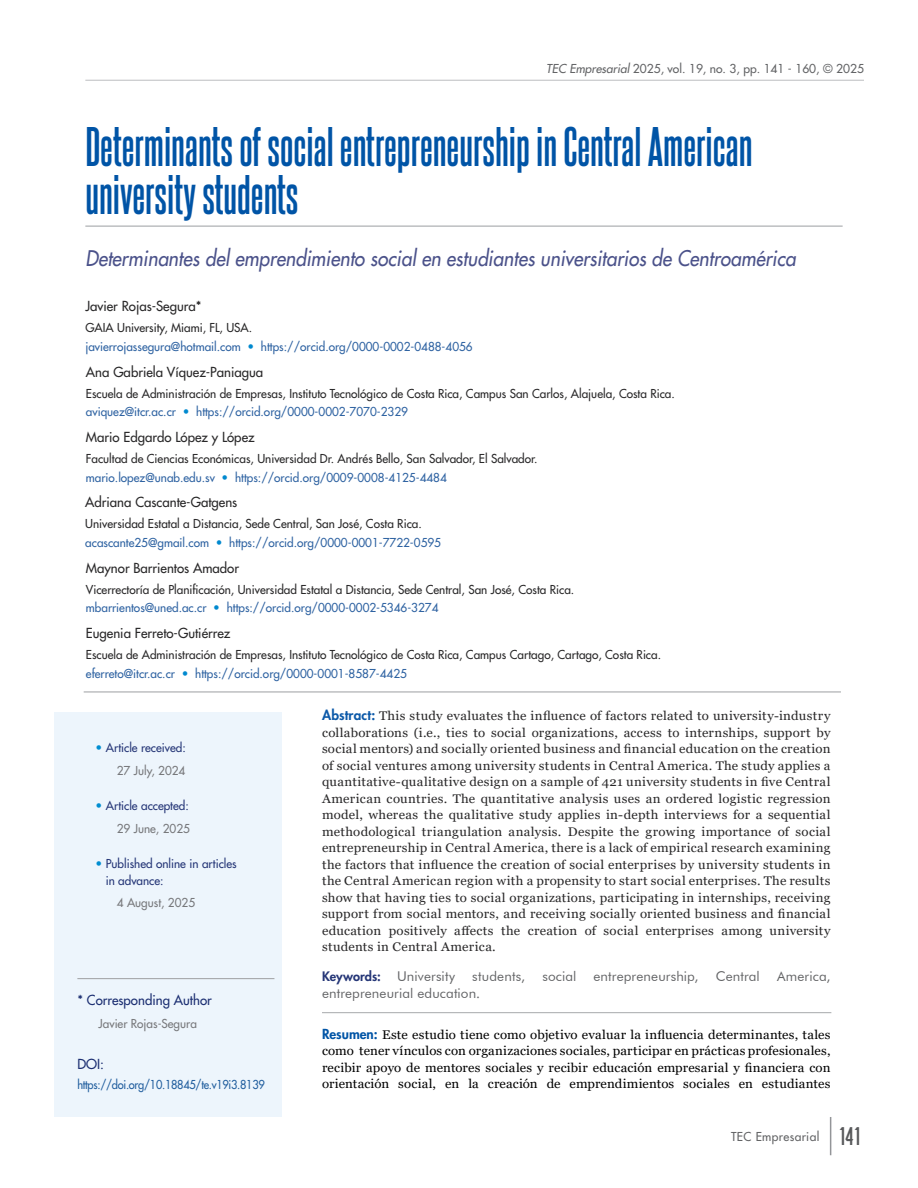
<style>
.page{position:relative;width:918px;height:1188px;background:#fff}
.page>*{position:absolute;margin:0;border:0;box-sizing:border-box;transform-origin:0 0}
.t1{font:700 48px/48px "Steelfish Rg";color:#0054a6;scale:.95 1}
.t2{font:25.5px "Adidas 14";color:#58595b}
.t3{font:italic 21px "Futura";color:#4b528a;scale:.91 1}
.t4{font:500 13.5px "Futura Std";color:#292829}
.t5{font:13.5px "Futura BT";letter-spacing:.01em;color:#636466}
.t6{font:500 13.5px "Futura Std";color:#1c2f72}
.t7{font:12.6px/16.5px "Georgia";letter-spacing:.02em;color:#292829;text-align:justify;scale:1.05 1}
.t8{font:12.6px/16.5px "Georgia";letter-spacing:.01em;color:#000;text-align:justify;scale:1.05 1}
.t9{font:500 12px "Futura Std";color:#292829}
.t10{font:500 12px "Futura Std";color:#2f63a2}
.t11{font:500 12px/22.5px "Futura Std";color:#253677;text-align:right}
.t12{font:500 12px "Futura Std";color:#636466}
.t13{font:500 12px "Futura Std";letter-spacing:-.025em;color:#215e9e;scale:.92 1}
.t14{font:500 12px "Futura Std";color:#77787b}
.t15{font:500 12px "Futura Std";letter-spacing:.03em;color:#636466}
.s1{font-family:"Futura";font-weight:400;font-style:italic}
.s2{color:#0089cf}
.s3{color:#008dd1}
.s4{color:#77787b}
.s5{font-family:"Futura Std";font-weight:800;font-size:13.5px;color:#0d5aa9}
.s6{font-family:"Futura Std";font-weight:800;font-size:12.75px;color:#253677}
.s7{font-family:"Futura Std";font-weight:800;font-size:13.5px;color:#0054a6}
</style>
<div class="page">
<hr style="left:85px;top:80px;width:779px;height:1px;background:#bcbec0">
<hr style="left:830px;top:1117px;width:1px;height:38px;background:#939598">
<div style="left:54px;top:712px;width:227px;height:405px;background:#edf5fc"></div>
<hr style="left:85px;top:226px;width:758px;height:1px;background:#a7a9ac">
<hr style="left:84px;top:691px;width:757px;height:2px;background:#a7a9ac">
<hr style="left:322px;top:1012px;width:509px;height:1px;background:#a7a9ac">
<hr style="left:77px;top:978px;width:197px;height:1px;background:#a7a9ac">
<p class="t12" style="left:546px;top:61px;width:319px"><span class="s1">TEC Empresarial</span> 2025, vol. 19, no. 3, pp. 141 - 160, © 2025</p>
<h1 class="t1" style="left:85px;top:119px;width:704px">Determinants of social entrepreneurship in Central American university students</h1>
<h3 class="t3" style="left:85px;top:245px;width:782px">Determinantes del emprendimiento social en estudiantes universitarios de Centroamérica</h3>
<p class="t4" style="left:85px;top:298px;width:118px">Javier Rojas-Segura*</p>
<p class="t10" style="left:85px;top:339px;width:389px">javierrojassegura@hotmail.com <span class="s2">•</span> https://orcid.org/0000-0002-0488-4056</p>
<p class="t9" style="left:85px;top:320px;width:168px">GAIA University, Miami, FL, USA.</p>
<p class="t4" style="left:86px;top:363px;width:179px">Ana Gabriela Víquez-Paniagua</p>
<p class="t10" style="left:86px;top:404px;width:324px">aviquez@itcr.ac.cr <span class="s2">•</span> https://orcid.org/0000-0002-7070-2329</p>
<p class="t9" style="left:86px;top:386px;width:590px">Escuela de Administración de Empresas, Instituto Tecnológico de Costa Rica, Campus San Carlos, Alajuela, Costa Rica.</p>
<p class="t4" style="left:86px;top:428px;width:170px">Mario Edgardo López y López</p>
<p class="t10" style="left:86px;top:470px;width:362px">mario.lopez@unab.edu.sv <span class="s2">•</span> https://orcid.org/0009-0008-4125-4484</p>
<p class="t9" style="left:86px;top:451px;width:453px">Facultad de Ciencias Económicas, Universidad Dr. Andrés Bello, San Salvador, El Salvador.</p>
<p class="t4" style="left:85px;top:494px;width:154px">Adriana Cascante-Gatgens</p>
<p class="t10" style="left:85px;top:535px;width:357px">acascante25@gmail.com <span class="s2">•</span> https://orcid.org/0000-0001-7722-0595</p>
<p class="t9" style="left:85px;top:516px;width:338px">Universidad Estatal a Distancia, Sede Central, San José, Costa Rica.</p>
<p class="t4" style="left:86px;top:559px;width:155px">Maynor Barrientos Amador</p>
<p class="t10" style="left:86px;top:600px;width:354px">mbarrientos@uned.ac.cr <span class="s2">•</span> https://orcid.org/0000-0002-5346-3274</p>
<p class="t9" style="left:86px;top:582px;width:490px">Vicerrectoría de Planificación, Universidad Estatal a Distancia, Sede Central, San José, Costa Rica.</p>
<p class="t4" style="left:86px;top:625px;width:146px">Eugenia Ferreto-Gutiérrez</p>
<p class="t10" style="left:86px;top:666px;width:323px">eferreto@itcr.ac.cr <span class="s2">•</span> https://orcid.org/0000-0001-8587-4425</p>
<p class="t9" style="left:86px;top:647px;width:577px">Escuela de Administración de Empresas, Instituto Tecnológico de Costa Rica, Campus Cartago, Cartago, Costa Rica.</p>
<p class="t11" style="left:96px;top:737px;width:92px"><span class="s3">•</span> Article received:<br><span class="s4">27 July, 2024</span></p>
<p class="t11" style="left:96px;top:795px;width:96px"><span class="s3">•</span> Article accepted:<br><span class="s4">29 June, 2025</span></p>
<p class="t11" style="left:106px;top:855px;width:133px;line-height:16.5px;text-align:left;text-indent:-10px"><span class="s3">•</span> Published online in articles in advance:</p>
<p class="t14" style="left:117px;top:895px;width:80px">4 August, 2025</p>
<p class="t6" style="left:77px;top:992px;width:136px">* Corresponding Author</p>
<p class="t14" style="left:99px;top:1016px;width:100px">Javier Rojas-Segura</p>
<p class="t6" style="left:77px;top:1056px;width:28px">DOI:</p>
<p class="t13" style="left:77px;top:1077px;width:205px">https://doi.org/10.18845/te.v19i3.8139</p>
<p class="t7" style="left:322px;top:708px;width:486px"><span class="s5">Abstract:</span> This study evaluates the influence of factors related to university-industry collaborations (i.e., ties to social organizations, access to internships, support by social mentors) and socially oriented business and financial education on the creation of social ventures among university students in Central America. The study applies a quantitative-qualitative design on a sample of 421 university students in five Central American countries. The quantitative analysis uses an ordered logistic regression model, whereas the qualitative study applies in-depth interviews for a sequential methodological triangulation analysis. Despite the growing importance of social entrepreneurship in Central America, there is a lack of empirical research examining the factors that influence the creation of social enterprises by university students in the Central American region with a propensity to start social enterprises. The results show that having ties to social organizations, participating in internships, receiving support from social mentors, and receiving socially oriented business and financial education positively affects the creation of social enterprises among university students in Central America.</p>
<p class="t5" style="left:322px;top:968px;width:135px"><span class="s6">Keywords:</span> University</p>
<p class="t5" style="left:472px;top:968px;width:54px">students,</p>
<p class="t5" style="left:542px;top:968px;width:35px">social</p>
<p class="t5" style="left:594px;top:968px;width:107px">entrepreneurship,</p>
<p class="t5" style="left:716px;top:968px;width:46px">Central</p>
<p class="t5" style="left:777px;top:968px;width:55px">America,</p>
<p class="t5" style="left:322px;top:985px;width:160px">entrepreneurial education.</p>
<p class="t8" style="left:322px;top:1027px;width:486px"><span class="s7">Resumen:</span> Este estudio tiene como objetivo evaluar la influencia determinantes, tales como tener vínculos con organizaciones sociales, participar en prácticas profesionales, recibir apoyo de mentores sociales y recibir educación empresarial y financiera con orientación social, en la creación de emprendimientos sociales en estudiantes</p>
<p class="t15" style="left:731px;top:1129px;width:90px">TEC Empresarial</p>
<h2 class="t2" style="left:839px;top:1123px;width:22px">141</h2>
</div>
